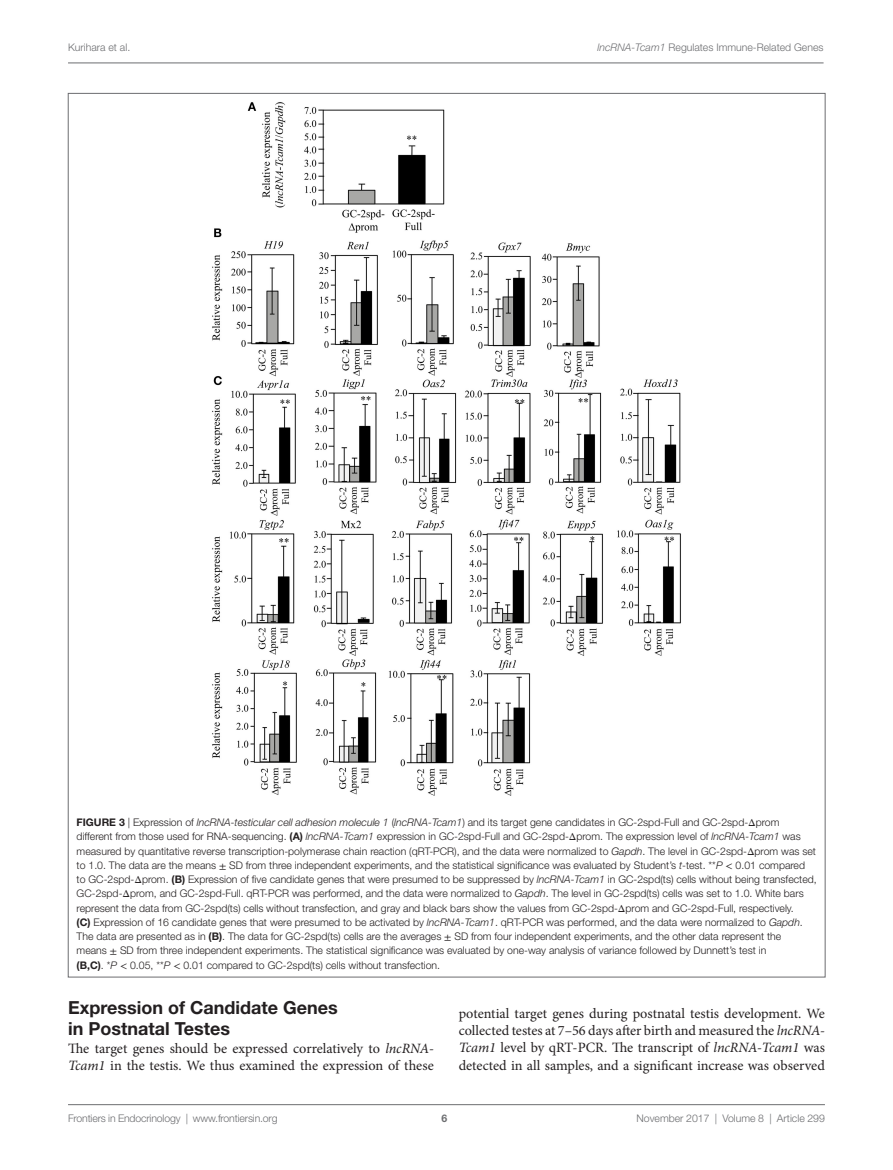
<style>
.page{position:relative;width:893px;height:1170px;background:#fff}
.page>*{position:absolute;margin:0;border:0;box-sizing:border-box;transform-origin:0 0}
.t1{font:700 18px/21px "Helvetica Neue LT Std";color:#231f20}
.t2{font:14.25px/17.2px "Minion Pro";color:#231f20}
.t3{font:300 10.5px/14.2px "Helvetica Neue LT Std";color:#231f20}
.t4{font:300 10.5px "Helvetica Neue LT Std";color:#6c6d70}
.t5{font:700 10.5px "Helvetica Neue LT Std";color:#6c6d70}
.s1{font-style:italic}
.s2{font-weight:700}
.s3{font-family:"STIX General";font-weight:400}
</style>
<div class="page">
<img style="left:212px;top:102px;width:469px;height:694px">
<hr style="left:68px;top:63px;width:756px;height:1px;background:#6c6d70">
<hr style="left:68px;top:1104px;width:757px;height:1px;background:#6c6d70">
<p class="t4" style="left:68px;top:41px;width:64px">Kurihara et al.</p>
<p class="t4" style="left:598px;top:41px;width:228px"><span class="s1">lncRNA-Tcam1</span> Regulates Immune-Related Genes</p>
<p class="t3" style="left:77px;top:814px;width:742px"><span class="s2">FIG URE 3</span> | Expression of <span class="s1">lncRNA-testicular cell adhesion molecule 1</span> (<span class="s1">lncRNA-Tcam1</span>) and its target gene candidates in GC-2spd-Full and GC-2spd-<span class="s3">Δ</span>prom different from those used for RNA-sequencing. <span class="s2">(A)</span> <span class="s1">lncRNA-Tcam1</span> expression in GC-2spd-Full and GC-2spd-<span class="s3">Δ</span>prom. The expression level of <span class="s1">lncRNA-Tcam1</span> was measured by quantitative reverse transcription-polymerase chain reaction (qRT-PCR), and the data were normalized to <span class="s1">Gapdh</span>. The level in GC-2spd-<span class="s3">Δ</span>prom was set to 1.0. The data are the means <span class="s3">±</span> SD from three independent experiments, and the statistical significance was evaluated by Student’s <span class="s1">t</span>-test. **<span class="s1">P</span> <span class="s3">&lt;</span> 0.01 compared<br>to GC-2spd-<span class="s3">Δ</span>prom. <span class="s2">(B)</span> Expression of five candidate genes that were presumed to be suppressed by <span class="s1">lncRNA-Tcam1</span> in GC-2spd(ts) cells without being transfected, GC-2spd-<span class="s3">Δ</span>prom, and GC-2spd-Full. qRT-PCR was performed, and the data were normalized to <span class="s1">Gapdh</span>. The level in GC-2spd(ts) cells was set to 1.0. White bars represent the data from GC-2spd(ts) cells without transfection, and gray and black bars show the values from GC-2spd-<span class="s3">Δ</span>prom and GC-2spd-Full, respectively.<br><span class="s2">(C)</span> Expression of 16 candidate genes that were presumed to be activated by <span class="s1">lncRNA-Tcam1</span>. qRT-PCR was performed, and the data were normalized to <span class="s1">Gapdh</span>.<br>The data are presented as in <span class="s2">(B)</span>. The data for GC-2spd(ts) cells are the averages <span class="s3">±</span> SD from four independent experiments, and the other data represent the<br>means <span class="s3">±</span> SD from three independent experiments. The statistical significance was evaluated by one-way analysis of variance followed by Dunnett’s test in<br><span class="s2">(B,C)</span>. *<span class="s1">P</span> <span class="s3">&lt;</span> 0.05, **<span class="s1">P</span> <span class="s3">&lt;</span> 0.01 compared to GC-2spd(ts) cells without transfection.</p>
<h1 class="t1" style="left:68px;top:996px;width:271px">Expression of Candidate Genes in Postnatal Testes</h1>
<h2 class="t2" style="left:68px;top:1039px;width:367px">The target genes should be expressed correlatively to <span class="s1">lncRNA-<br>Tcam1</span> in the testis. We thus examined the expression of these</h2>
<p class="t2" style="left:459px;top:1004px;width:368px;text-align:justify">potential target genes during postnatal testis development. We collected testes at 7–56 days after birth and measured the <span class="s1">lncRNA-Tcam1</span> level by qRT-PCR. The transcript of <span class="s1">lncRNA-Tcam1</span> was detected in all samples, and a significant increase was observed</p>
<p class="t4" style="left:68px;top:1111px;width:211px">Frontiers in Endocrinology | www.frontiersin.org</p>
<p class="t4" style="left:636px;top:1111px;width:190px">November 2017 | Volume 8 | Article 299</p>
<p class="t5" style="left:441px;top:1111px;width:7px">6</p>
</div>
